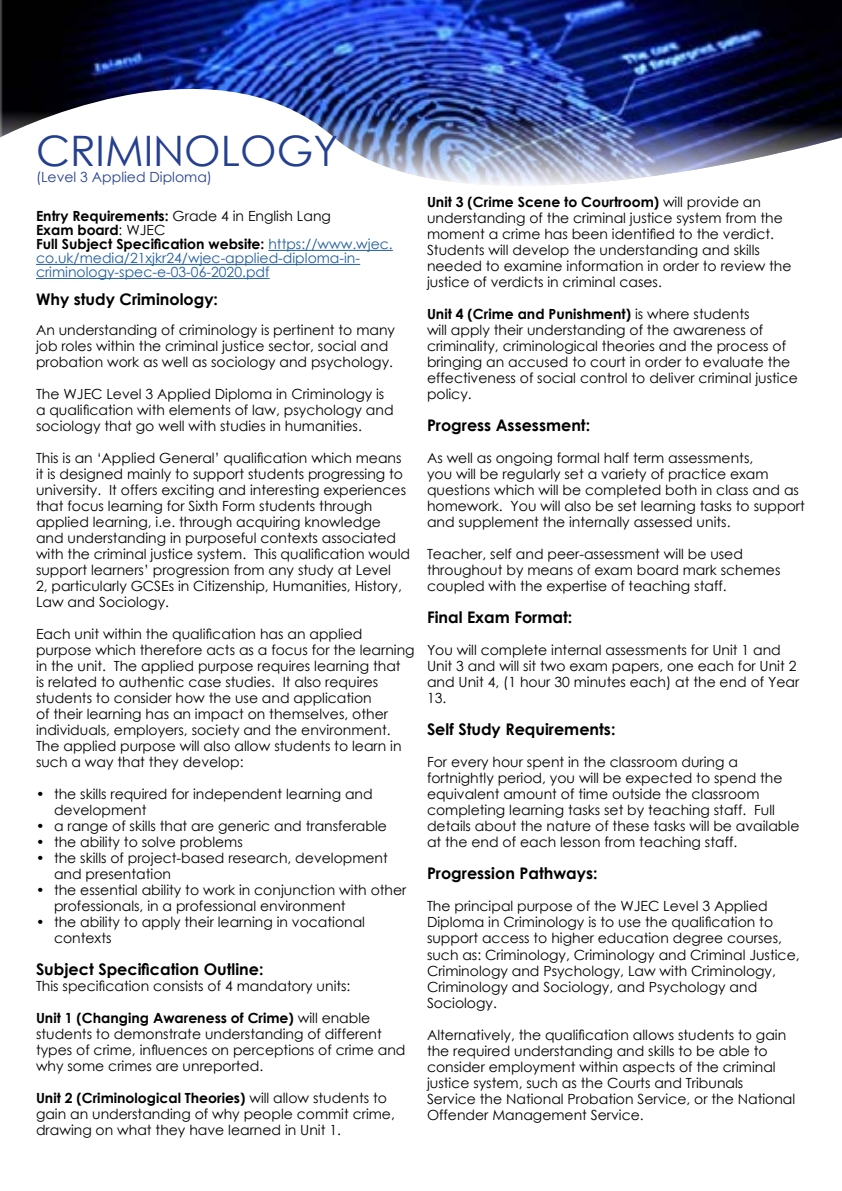
<style>
.page{position:relative;width:842px;height:1191px;background:#fff}
.page>*{position:absolute;margin:0;border:0;box-sizing:border-box;transform-origin:0 0}
.t1{font:42px "Century Gothic";color:#25408f}
.t2{font:700 16px "Century Gothic";color:#000}
.t3{font:14px/16px "Century Gothic";color:#000}
.t4{font:14px/14px "Century Gothic";color:#215e9e}
.t5{font:14px "Century Gothic";color:#25408f}
.s1{font-weight:700;color:#000}
.s2{color:#000}
.s3{font-weight:700}
</style>
<div class="page">
<img style="left:0;top:0;width:842px;height:186px">
<hr style="left:268px;top:250px;width:125px;height:1px;background:#215e9e">
<hr style="left:36px;top:264px;width:324px;height:1px;background:#215e9e">
<hr style="left:36px;top:278px;width:234px;height:1px;background:#215e9e">
<h1 class="t1" style="left:36px;top:121px;width:304px">CRIMINOLOGY</h1>
<p class="t5" style="left:36px;top:167px;width:178px">(Level 3 Applied Diploma)</p>
<p class="t4" style="left:36px;top:209px;width:358px"><span class="s1">Entry Requirements:</span> <span class="s2">Grade 4 in English Lang<br></span><span class="s1">Exam board</span><span class="s2">: WJEC<br></span><span class="s1">Full Subject Specification website:</span> https://www.wjec. co.uk/media/21xjkr24/wjec-applied-diploma-in&shy;criminology-spec-e-03-06-2020.pdf</p>
<p class="t2" style="left:36px;top:287px;width:184px">Why study Criminology:</p>
<p class="t3" style="left:36px;top:322px;width:361px">An understanding of criminology is pertinent to many job roles within the criminal justice sector, social and probation work as well as sociology and psychology.</p>
<p class="t3" style="left:36px;top:386px;width:359px">The WJEC Level 3 Applied Diploma in Criminology is a qualification with elements of law, psychology and sociology that go well with studies in humanities.</p>
<p class="t3" style="left:36px;top:450px;width:376px">This is an ‘Applied General’ qualification which means it is designed mainly to support students progressing to university. It offers exciting and interesting experiences that focus learning for Sixth Form students through applied learning, i.e. through acquiring knowledge and understanding in purposeful contexts associated with the criminal justice system. This qualification would support learners’ progression from any study at Level<br>2, particularly GCSEs in Citizenship, Humanities, History, Law and Sociology.</p>
<p class="t3" style="left:36px;top:626px;width:380px">Each unit within the qualification has an applied purpose which therefore acts as a focus for the learning in the unit. The applied purpose requires learning that<br>is related to authentic case studies. It also requires students to consider how the use and application<br>of their learning has an impact on themselves, other individuals, employers, society and the environment.<br>The applied purpose will also allow students to learn in such a way that they develop:</p>
<p class="t3" style="left:54px;top:786px;width:320px;text-indent:-18px">• the skills required for independent learning and development</p>
<p class="t3" style="left:36px;top:818px;width:352px">• a range of skills that are generic and transferable</p>
<p class="t3" style="left:36px;top:834px;width:208px">• the ability to solve problems</p>
<p class="t3" style="left:54px;top:850px;width:335px;text-indent:-18px">• the skills of project-based research, development and presentation</p>
<p class="t3" style="left:54px;top:882px;width:354px;text-indent:-18px">• the essential ability to work in conjunction with other professionals, in a professional environment</p>
<p class="t3" style="left:54px;top:914px;width:313px;text-indent:-18px">• the ability to apply their learning in vocational contexts</p>
<p class="t2" style="left:36px;top:957px;width:229px">Subject Specification Outline:</p>
<p class="t3" style="left:36px;top:978px;width:316px">This specification consists of 4 mandatory units:</p>
<p class="t3" style="left:36px;top:1010px;width:371px"><span class="s3">Unit 1 (Changing Awareness of Crime)</span> will enable students to demonstrate understanding of different types of crime, influences on perceptions of crime and why some crimes are unreported.</p>
<p class="t3" style="left:36px;top:1090px;width:360px"><span class="s3">Unit 2 (Criminological Theories)</span> will allow students to gain an understanding of why people commit crime, drawing on what they have learned in Unit 1.</p>
<p class="t3" style="left:427px;top:194px;width:366px"><span class="s3">Unit 3 (Crime Scene to Courtroom)</span> will provide an understanding of the criminal justice system from the moment a crime has been identified to the verdict.<br>Students will develop the understanding and skills needed to examine information in order to review the justice of verdicts in criminal cases.</p>
<p class="t3" style="left:427px;top:306px;width:372px"><span class="s3">Unit 4 (Crime and Punishment)</span> is where students<br>will apply their understanding of the awareness of criminality, criminological theories and the process of bringing an accused to court in order to evaluate the effectiveness of social control to deliver criminal justice policy.</p>
<p class="t2" style="left:427px;top:413px;width:165px">Progress Assessment:</p>
<p class="t3" style="left:427px;top:450px;width:379px">As well as ongoing formal half term assessments,<br>you will be regularly set a variety of practice exam questions which will be completed both in class and as homework. You will also be set learning tasks to support and supplement the internally assessed units.</p>
<p class="t3" style="left:427px;top:546px;width:355px">Teacher, self and peer-assessment will be used throughout by means of exam board mark schemes coupled with the expertise of teaching staff.</p>
<p class="t2" style="left:427px;top:605px;width:147px">Final Exam Format:</p>
<p class="t3" style="left:427px;top:642px;width:374px">You will complete internal assessments for Unit 1 and Unit 3 and will sit two exam papers, one each for Unit 2 and Unit 4, (1 hour 30 minutes each) at the end of Year 13.</p>
<p class="t2" style="left:427px;top:717px;width:190px">Self Study Requirements:</p>
<p class="t3" style="left:427px;top:754px;width:374px">For every hour spent in the classroom during a fortnightly period, you will be expected to spend the equivalent amount of time outside the classroom completing learning tasks set by teaching staff. Full details about the nature of these tasks will be available at the end of each lesson from teaching staff.</p>
<p class="t2" style="left:427px;top:861px;width:172px">Progression Pathways:</p>
<p class="t3" style="left:427px;top:898px;width:374px">The principal purpose of the WJEC Level 3 Applied Diploma in Criminology is to use the qualification to support access to higher education degree courses, such as: Criminology, Criminology and Criminal Justice, Criminology and Psychology, Law with Criminology, Criminology and Sociology, and Psychology and Sociology.</p>
<p class="t3" style="left:427px;top:1026px;width:370px">Alternatively, the qualification allows students to gain the required understanding and skills to be able to consider employment within aspects of the criminal justice system, such as the Courts and Tribunals Service the National Probation Service, or the National Offender Management Service.</p>
</div>
